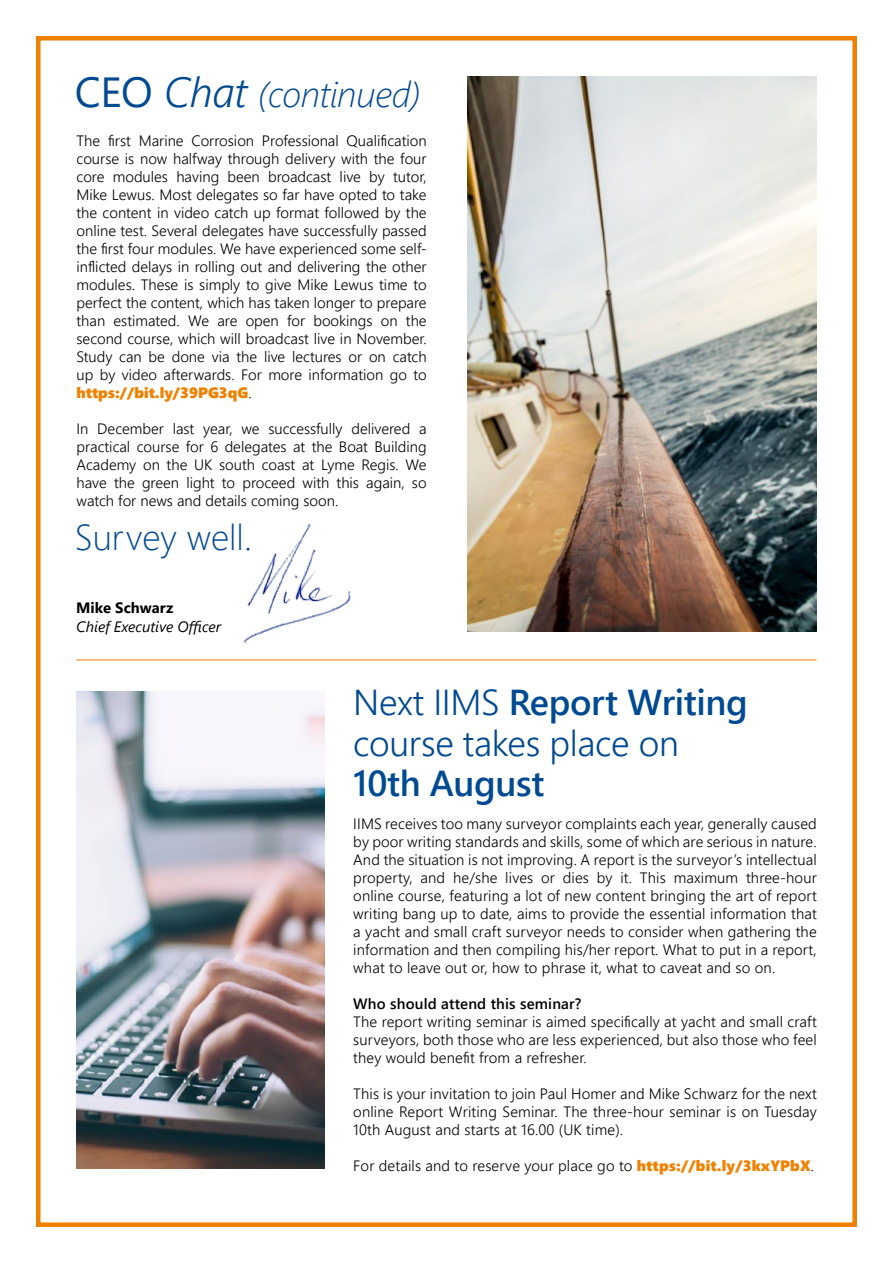
<style>
.page{position:relative;width:893px;height:1263px;background:#fff}
.page>*{position:absolute;margin:0;border:0;box-sizing:border-box;transform-origin:0 0}
.t1{font:300 36px/40.5px "Segoe UI";letter-spacing:-.01em;color:#004a92}
.t2{font:italic 300 36px "Segoe UI";letter-spacing:-.01em;color:#004a92}
.t3{font:300 36px "Segoe UI";color:#004a92}
.t4{font:600 36px "Segoe UI";letter-spacing:-.01em;color:#004a92}
.t5{font:300 15px/18px "Segoe UI";letter-spacing:.01em;color:#000;text-align:justify}
.t6{font:600 15px "Segoe UI";letter-spacing:.01em;color:#000}
.t7{font:15px "Segoe UI Black";color:#f08100}
.t8{font:italic 15px "Segoe UI";color:#000}
.t9{font:700 15px "Segoe UI";color:#000}
.s1{font-weight:400;font-style:normal;font-size:42px}
.s2{font-size:42px}
.s3{font-family:"Segoe UI";font-weight:300;color:#000}
.s4{font-weight:600}
.s5{font-family:"Segoe UI Black";font-weight:400;color:#f08100}
</style>
<div class="page">
<div style="left:36px;top:36px;width:821px;height:1191px;border:4px solid #f08100"></div>
<img style="left:243px;top:523px;width:108px;height:120px">
<img style="left:468px;top:77px;width:348px;height:554px">
<img style="left:77px;top:691px;width:248px;height:478px">
<hr style="left:77px;top:660px;width:739px;height:1px;background:#f08100">
<h1 class="t2" style="left:75px;top:60px;width:347px"><span class="s1">CEO</span> <span class="s2">Chat</span> (continued)</h1>
<p class="t5" style="left:77px;top:130px;width:352px">The first Marine Corrosion Professional Qualification course is now halfway through delivery with the four core modules having been broadcast live by tutor, Mike Lewus. Most delegates so far have opted to take the content in video catch up format followed by the online test. Several delegates have successfully passed the first four modules. We have experienced some self&shy;inflicted delays in rolling out and delivering the other modules. These is simply to give Mike Lewus time to perfect the content, which has taken longer to prepare than estimated. We are open for bookings on the second course, which will broadcast live in November.<br>Study can be done via the live lectures or on catch up by video afterwards. For more information go to</p>
<p class="t7" style="left:77px;top:382px;width:177px">https://bit.ly/39PG3qG<span class="s3">.</span></p>
<p class="t5" style="left:77px;top:418px;width:352px">In December last year, we successfully delivered a practical course for 6 delegates at the Boat Building Academy on the UK south coast at Lyme Regis. We have the green light to proceed with this again, so watch for news and details coming soon.</p>
<h1 class="t3" style="left:75px;top:503px;width:179px">Survey well.</h1>
<p class="t9" style="left:76px;top:594px;width:99px">Mike Schwarz</p>
<p class="t8" style="left:76px;top:612px;width:146px">Chief Executive Officer</p>
<h1 class="t1" style="left:353px;top:678px;width:396px">Next IIMS <span class="s4">Report Writing </span>course takes place on</h1>
<h1 class="t4" style="left:353px;top:749px;width:193px">10th August</h1>
<p class="t5" style="left:353px;top:813px;width:465px">IIMS receives too many surveyor complaints each year, generally caused by poor writing standards and skills, some of which are serious in nature.<br>And the situation is not improving. A report is the surveyor’s intellectual property, and he/she lives or dies by it. This maximum three-hour online course, featuring a lot of new content bringing the art of report writing bang up to date, aims to provide the essential information that a yacht and small craft surveyor needs to consider when gathering the information and then compiling his/her report. What to put in a report, what to leave out or, how to phrase it, what to caveat and so on.</p>
<p class="t6" style="left:353px;top:989px;width:230px">Who should attend this seminar?</p>
<p class="t5" style="left:353px;top:1011px;width:465px">The report writing seminar is aimed specifically at yacht and small craft surveyors, both those who are less experienced, but also those who feel they would benefit from a refresher.</p>
<p class="t5" style="left:353px;top:1083px;width:465px">This is your invitation to join Paul Homer and Mike Schwarz for the next online Report Writing Seminar. The three-hour seminar is on Tuesday 10th August and starts at 16.00 (UK time).</p>
<p class="t5" style="left:353px;top:1155px;width:462px">For details and to reserve your place go to <span class="s5">https://bit.ly/3kxYPbX</span>.</p>
</div>
